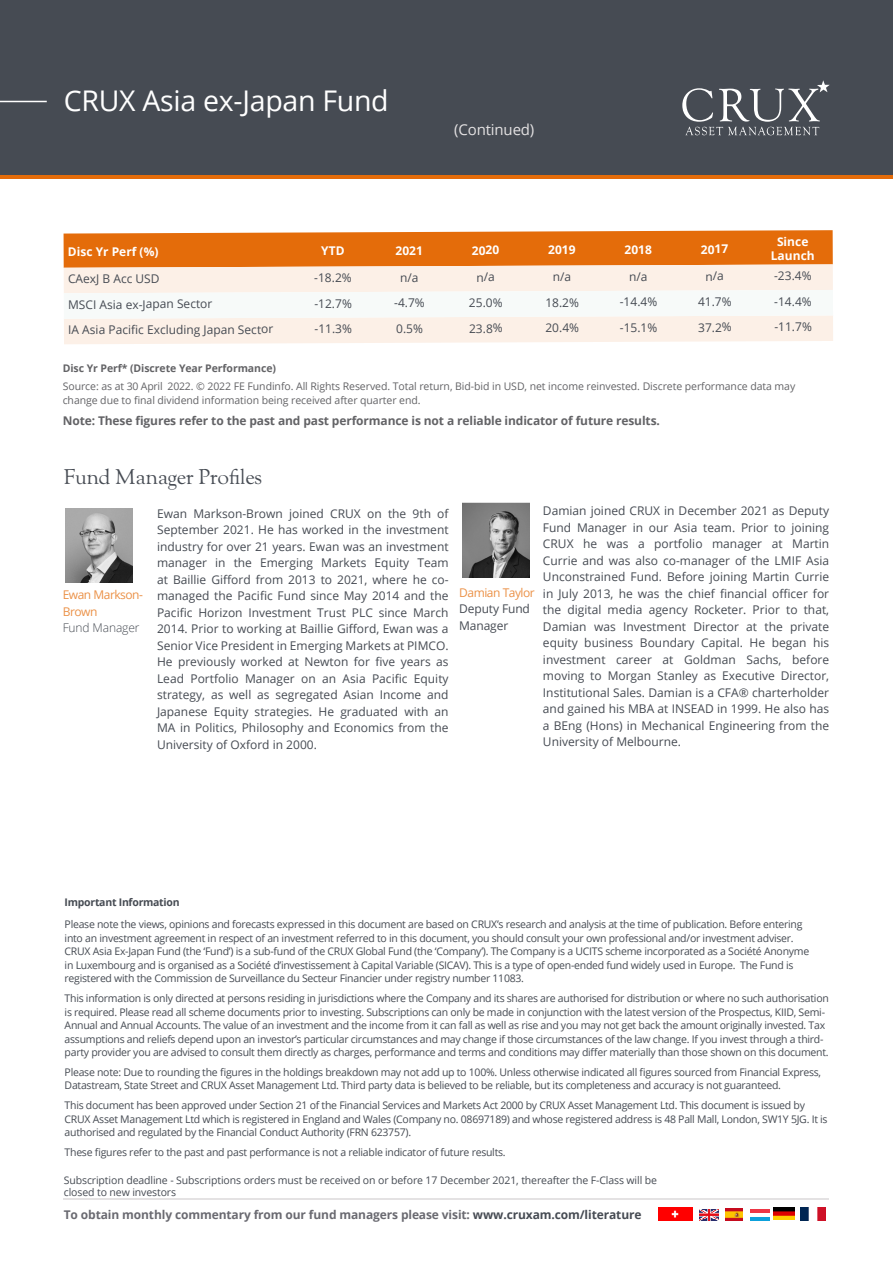
<style>
.page{position:relative;width:893px;height:1263px;background:#fff}
.page>*{position:absolute;margin:0;border:0;box-sizing:border-box;transform-origin:0 0}
.t1{font:28.5px "Open Sans";letter-spacing:-.01em;color:#fff}
.t2{font:21px "LTC Goudy Oldstyle Pro";letter-spacing:-.02em;color:#464b53}
.t3{font:15px "Open Sans";letter-spacing:-.01em;color:#e4e2e3}
.Table{font:12px/16.5px "Open Sans";color:#464b53;text-align:justify}
.t4{font:700 12px "Open Sans";letter-spacing:-.01em;color:#636366}
.t5{font:700 12px "Open Sans";letter-spacing:-.01em;color:#6a6a71}
.Tablet_top{font:700 12px/14.4px "Open Sans";letter-spacing:-.005em;color:#fff;text-align:center}
.t6{font:12px/16.5px "Open Sans";letter-spacing:-.04em;color:#eb9147}
.t7{font:300 12px "Open Sans";letter-spacing:-.01em;color:#464b53}
.t8{font:10.5px/13.5px "Open Sans";letter-spacing:-.025em;color:#464b53}
.t9{font:10.5px/13.5px "Open Sans";letter-spacing:-.005em;color:#636366}
.t10{font:700 10.5px "Open Sans";letter-spacing:-.005em;color:#636366}
.t11{font:700 10.5px "Open Sans";letter-spacing:-.025em;color:#464b53}
.s1{color:#464b53}
</style>
<div class="page">
<div style="left:0;top:0;width:893px;height:175px;background:#464b53"></div>
<hr style="left:0;top:175px;width:893px;height:4px;background:#e46c0a">
<hr style="left:64px;top:1198px;width:765px;height:2px;background:#e4e2e3">
<img style="left:66px;top:508px;width:67px;height:74px">
<hr style="left:0;top:101px;width:47px;height:1px;background:#fff">
<svg style="left:682px;top:80px;width:148px;height:55px"></svg>
<img style="left:462px;top:503px;width:67px;height:74px">
<div style="left:64px;top:230px;width:769px;height:34px;background:#e46c0a"></div>
<svg style="left:64px;top:264px;width:769px;height:80px;background:#fbebdf"></svg>
<svg style="left:64px;top:290px;width:769px;height:29px"></svg>
<svg style="left:699px;top:1209px;width:19px;height:12px"></svg>
<svg style="left:750px;top:1209px;width:19px;height:12px"></svg>
<img style="left:726px;top:1209px;width:17px;height:11px">
<img style="left:773px;top:1208px;width:21px;height:11px">
<img style="left:800px;top:1208px;width:26px;height:12px">
<img style="left:658px;top:1208px;width:34px;height:12px">
<p class="t1" style="left:64px;top:81px;width:326px">CRUX Asia ex-Japan Fund</p>
<p class="t3" style="left:454px;top:119px;width:82px">(Continued)</p>
<p class="Tablet_top" style="left:68px;top:244px;width:92px">Disc Yr Perf (%)</p>
<p class="Tablet_top" style="left:321px;top:243px;width:25px">YTD</p>
<p class="Tablet_top" style="left:396px;top:243px;width:29px">2021</p>
<p class="Tablet_top" style="left:472px;top:243px;width:29px">2020</p>
<p class="Tablet_top" style="left:548px;top:242px;width:29px">2019</p>
<p class="Tablet_top" style="left:625px;top:242px;width:29px">2018</p>
<p class="Tablet_top" style="left:701px;top:242px;width:29px">2017</p>
<p class="Tablet_top" style="left:771px;top:234px;width:45px">Since<br>Launch</p>
<p class="Table" style="left:68px;top:270px;width:93px">CAexJ B Acc USD</p>
<p class="Table" style="left:314px;top:269px;width:39px">-18.2%</p>
<p class="Table" style="left:400px;top:269px;width:20px">n/a</p>
<p class="Table" style="left:476px;top:269px;width:20px">n/a</p>
<p class="Table" style="left:553px;top:268px;width:20px">n/a</p>
<p class="Table" style="left:629px;top:268px;width:20px">n/a</p>
<p class="Table" style="left:705px;top:268px;width:20px">n/a</p>
<p class="Table" style="left:774px;top:267px;width:39px">-23.4%</p>
<p class="Table" style="left:68px;top:296px;width:146px">MSCI Asia ex-Japan Sector</p>
<p class="Table" style="left:314px;top:295px;width:39px">-12.7%</p>
<p class="Table" style="left:394px;top:294px;width:32px">-4.7%</p>
<p class="Table" style="left:469px;top:294px;width:35px">25.0%</p>
<p class="Table" style="left:545px;top:294px;width:35px">18.2%</p>
<p class="Table" style="left:620px;top:293px;width:39px">-14.4%</p>
<p class="Table" style="left:698px;top:293px;width:35px">41.7%</p>
<p class="Table" style="left:774px;top:293px;width:39px">-14.4%</p>
<p class="Table" style="left:68px;top:321px;width:207px">IA Asia Pacific Excluding Japan Sector</p>
<p class="Table" style="left:314px;top:320px;width:39px">-11.3%</p>
<p class="Table" style="left:396px;top:320px;width:28px">0.5%</p>
<p class="Table" style="left:469px;top:320px;width:35px">23.8%</p>
<p class="Table" style="left:545px;top:319px;width:35px">20.4%</p>
<p class="Table" style="left:620px;top:319px;width:39px">-15.1%</p>
<p class="Table" style="left:698px;top:319px;width:35px">37.2%</p>
<p class="Table" style="left:774px;top:318px;width:39px">-11.7%</p>
<p class="t10" style="left:63px;top:361px;width:215px">Disc Yr Perf* (Discrete Year Performance)</p>
<p class="t9" style="left:63px;top:379px;width:734px">Source: as at 30 April 2022. © 2022 FE Fundinfo. All Rights Reserved. Total return, Bid-bid in USD, net income reinvested. Discrete performance data may change due to final dividend information being received after quarter end.</p>
<p class="t4" style="left:63px;top:412px;width:599px">Note: These figures refer to the past and past performance is not a reliable indicator of future results.</p>
<p class="t2" style="left:64px;top:464px;width:200px">Fund Manager Profiles</p>
<p class="Table" style="left:157px;top:505px;width:293px">Ewan Markson-Brown joined CRUX on the 9th of September 2021. He has worked in the investment industry for over 21 years. Ewan was an investment manager in the Emerging Markets Equity Team at Baillie Gifford from 2013 to 2021, where he co&shy;managed the Pacific Fund since May 2014 and the Pacific Horizon Investment Trust PLC since March 2014. Prior to working at Baillie Gifford, Ewan was a Senior Vice President in Emerging Markets at PIMCO.<br>He previously worked at Newton for five years as Lead Portfolio Manager on an Asia Pacific Equity strategy, as well as segregated Asian Income and Japanese Equity strategies. He graduated with an MA in Politics, Philosophy and Economics from the University of Oxford in 2000.</p>
<p class="t6" style="left:63px;top:586px;width:82px">Ewan Markson-<br>Brown</p>
<p class="t7" style="left:63px;top:619px;width:78px">Fund Manager</p>
<p class="t6" style="left:459px;top:584px;width:77px">Damian Taylor</p>
<p class="Table" style="left:459px;top:600px;width:72px">Deputy Fund<br>Manager</p>
<p class="Table" style="left:543px;top:502px;width:288px">Damian joined CRUX in December 2021 as Deputy Fund Manager in our Asia team. Prior to joining CRUX he was a portfolio manager at Martin Currie and was also co-manager of the LMIF Asia Unconstrained Fund. Before joining Martin Currie in July 2013, he was the chief financial officer for the digital media agency Rocketer. Prior to that, Damian was Investment Director at the private equity business Boundary Capital. He began his investment career at Goldman Sachs, before moving to Morgan Stanley as Executive Director, Institutional Sales. Damian is a CFA® charterholder and gained his MBA at INSEAD in 1999. He also has a BEng (Hons) in Mechanical Engineering from the University of Melbourne.</p>
<p class="t11" style="left:65px;top:895px;width:117px">Important Information</p>
<p class="t8" style="left:65px;top:917px;width:746px">Please note the views, opinions and forecasts expressed in this document are based on CRUX’s research and analysis at the time of publication. Before entering into an investment agreement in respect of an investment referred to in this document, you should consult your own professional and/or investment adviser.<br>CRUX Asia Ex-Japan Fund (the ‘Fund’) is a sub-fund of the CRUX Global Fund (the ‘Company’). The Company is a UCITS scheme incorporated as a Société Anonyme in Luxembourg and is organised as a Société d’investissement à Capital Variable (SICAV). This is a type of open-ended fund widely used in Europe. The Fund is registered with the Commission de Surveillance du Secteur Financier under registry number 11083.</p>
<p class="t8" style="left:65px;top:991px;width:766px">This information is only directed at persons residing in jurisdictions where the Company and its shares are authorised for distribution or where no such authorisation is required. Please read all scheme documents prior to investing. Subscriptions can only be made in conjunction with the latest version of the Prospectus, KIID, Semi-Annual and Annual Accounts. The value of an investment and the income from it can fall as well as rise and you may not get back the amount originally invested. Tax assumptions and reliefs depend upon an investor’s particular circumstances and may change if those circumstances of the law change. If you invest through a third&shy;party provider you are advised to consult them directly as charges, performance and terms and conditions may differ materially than those shown on this document.</p>
<p class="t8" style="left:65px;top:1065px;width:758px">Please note: Due to rounding the figures in the holdings breakdown may not add up to 100%. Unless otherwise indicated all figures sourced from Financial Express,<br>Datastream, State Street and CRUX Asset Management Ltd. Third party data is believed to be reliable, but its completeness and accuracy is not guaranteed.</p>
<p class="t8" style="left:65px;top:1098px;width:764px">This document has been approved under Section 21 of the Financial Services and Markets Act 2000 by CRUX Asset Management Ltd. This document is issued by<br>CRUX Asset Management Ltd which is registered in England and Wales (Company no. 08697189) and whose registered address is 48 Pall Mall, London, SW1Y 5JG. It is authorised and regulated by the Financial Conduct Authority (FRN 623757).</p>
<p class="t8" style="left:65px;top:1145px;width:443px">These figures refer to the past and past performance is not a reliable indicator of future results.</p>
<p class="t8" style="left:64px;top:1174px;width:595px;line-height:12px">Subscription deadline - Subscriptions orders must be received on or before 17 December 2021, thereafter the F-Class will be closed to new investors</p>
<p class="t5" style="left:64px;top:1206px;width:579px">To obtain monthly commentary from our fund managers please visit: <span class="s1">www.cruxam.com/literature</span></p>
</div>
